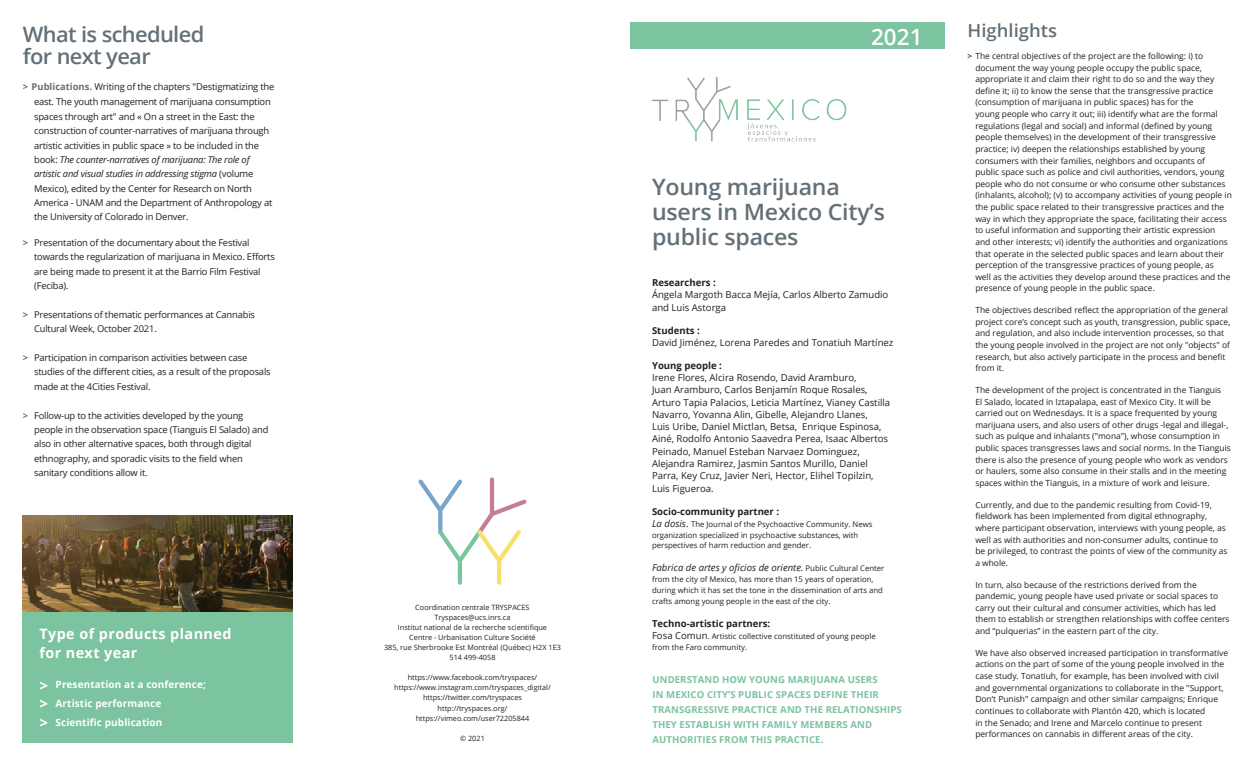
<style>
.page{position:relative;width:1260px;height:765px;background:#fff}
.page>*{position:absolute;margin:0;border:0;box-sizing:border-box;transform-origin:0 0}
.t1{font:600 22.5px/25px "Open Sans";letter-spacing:-.01em;color:#647077}
.t2{font:600 22.5px "Open Sans";color:#fff}
.t3{font:600 21.25px/22.5px "Open Sans";letter-spacing:-.03em;color:#647077}
.t4{font:600 18px "Open Sans";color:#647077}
.t5{font:700 14.38px/18.8px "Open Sans";letter-spacing:.03em;color:#fff}
.t6{font:700 10px/18.8px "Open Sans";letter-spacing:.01em;color:#fff}
.t7{font:9.62px/12.2px "Open Sans";color:#231f20}
.t8{font:700 9.62px/14.9px "Open Sans";letter-spacing:.01em;color:#7cc39f}
.t9{font:700 9.62px "Open Sans";color:#231f20}
.t10{font:italic 9.62px "Open Sans";color:#231f20}
.t11{font:9.38px/14.4px "Open Sans";letter-spacing:-.02em;color:#231f20}
.t12{font:8.5px/11.6px "Open Sans";color:#231f20}
.t13{font:7.75px/10.8px "Open Sans";color:#231f20}
.t14{font:7.25px/10px "Open Sans";color:#231f20;text-align:center}
.s1{font-weight:700;color:#647077}
.s2{font-style:italic}
.s3{font-size:15px}
.s4{font-style:italic;font-size:9.62px}
.s5{font-size:9.62px}
.s6{font-style:normal;font-size:7.75px}
.s7{font-weight:800;color:#647077}
</style>
<div class="page">
<div style="left:630px;top:22px;width:315px;height:27px;background:#7cc39f"></div>
<div style="left:22px;top:612px;width:271px;height:130px;background:#7cc39f"></div>
<svg style="left:418px;top:477px;width:109px;height:108px"></svg>
<img style="left:652px;top:77px;width:195px;height:65px">
<img style="left:23px;top:516px;width:270px;height:96px">
<h2 class="t3" style="left:23px;top:22px;width:183px">What is scheduled for next year</h2>
<p class="t11" style="left:34px;top:80px;width:242px;text-indent:-11px"><span class="s1">&gt; Publications.</span> Writing of the chapters ″Destigmatizing the east. The youth management of marijuana consumption spaces through art″ and « On a street in the East: the construction of counter-narratives of marijuana through artistic activities in public space » to be included in the book: <span class="s2">The counter-narratives of marijuana: The role of artistic and visual studies in addressing stigma</span> (volume Mexico), edited by the Center for Research on North America - UNAM and the Department of Anthropology at the University of Colorado in Denver.</p>
<p class="t11" style="left:34px;top:235px;width:242px;text-indent:-11px"><span class="s1">&gt;</span> Presentation of the documentary about the Festival towards the regularization of marijuana in Mexico. Efforts are being made to present it at the Barrio Film Festival (Feciba).</p>
<p class="t11" style="left:34px;top:307px;width:222px;text-indent:-11px"><span class="s1">&gt;</span> Presentations of thematic performances at Cannabis<br>Cultural Week, October 2021.</p>
<p class="t11" style="left:34px;top:350px;width:238px;text-indent:-11px"><span class="s1">&gt;</span> Participation in comparison activities between case studies of the different cities, as a result of the proposals made at the 4Cities Festival.</p>
<p class="t11" style="left:34px;top:408px;width:236px;text-indent:-11px"><span class="s1">&gt;</span> Follow-up to the activities developed by the young people in the observation space (Tianguis El Salado) and also in other alternative spaces, both through digital ethnography, and sporadic visits to the field when sanitary conditions allow it.</p>
<h3 class="t5" style="left:39px;top:624px;width:194px">Type of products planned for next year</h3>
<p class="t6" style="left:39px;top:675px;width:168px"><span class="s3">&gt;</span> Presentation at a conference; <span class="s3">&gt;</span> Artistic performance<br><span class="s3">&gt;</span> Scientific publication</p>
<p class="t14" style="left:384px;top:602px;width:178px">Coordination centrale TRYSPACES Tryspaces@ucs.inrs.ca<br>Institut national de la recherche scientifique<br>Centre - Urbanisation Culture Société<br>385, rue Sherbrooke Est Montréal (Québec) H2X 1E3<br>514 499-4058</p>
<p class="t14" style="left:394px;top:673px;width:158px">https://www.facebook.com/tryspaces/ https://www.instagram.com/tryspaces_digital/ https://twitter.com/tryspaces http://tryspaces.org/ https://vimeo.com/user72205844</p>
<p class="t14" style="left:460px;top:733px;width:26px">© 2021</p>
<h1 class="t2" style="left:871px;top:21px;width:53px">2021</h1>
<h1 class="t1" style="left:652px;top:173px;width:235px">Young marijuana users in Mexico City’s public spaces</h1>
<p class="t9" style="left:652px;top:276px;width:65px">Researchers :</p>
<p class="t7" style="left:652px;top:288px;width:238px">Ángela Margoth Bacca Mejía, Carlos Alberto Zamudio and Luis Astorga</p>
<p class="t9" style="left:652px;top:323px;width:49px">Students :</p>
<p class="t7" style="left:652px;top:336px;width:243px">David Jiménez, Lorena Paredes and Tonatiuh Martínez</p>
<p class="t9" style="left:652px;top:359px;width:71px">Young people :</p>
<p class="t7" style="left:652px;top:371px;width:240px">Irene Flores, Alcira Rosendo, David Aramburo,<br>Juan Aramburo, Carlos Benjamín Roque Rosales, Arturo Tapia Palacios, Leticia Martínez, Vianey Castilla Navarro, Yovanna Alin, Gibelle, Alejandro Llanes,<br>Luis Uribe, Daniel Mictlan, Betsa, Enrique Espinosa, Ainé, Rodolfo Antonio Saavedra Perea, Isaac Albertos Peinado, Manuel Esteban Narvaez Dominguez, Alejandra Ramirez, Jasmin Santos Murillo, Daniel Parra, Key Cruz, Javier Neri, Hector, Elihel Topilzin, Luis Figueroa.</p>
<p class="t9" style="left:652px;top:504px;width:129px">Socio-community partner :</p>
<p class="t13" style="left:652px;top:518px;width:222px"><span class="s4">La dosis</span><span class="s5">.</span> The Journal of the Psychoactive Community. News organization specialized in psychoactive substances, with perspectives of harm reduction and gender.</p>
<p class="t10" style="left:652px;top:561px;width:234px">Fabrica de artes y oficios de oriente. <span class="s6">Public Cultural Center</span></p>
<p class="t13" style="left:652px;top:574px;width:232px">from the city of Mexico, has more than 15 years of operation, during which it has set the tone in the dissemination of arts and crafts among young people in the east of the city.</p>
<p class="t9" style="left:652px;top:616px;width:120px">Techno-artistic partners:</p>
<p class="t13" style="left:652px;top:631px;width:225px"><span class="s5">Fosa Comun</span>. Artistic collective constituted of young people from the Faro community.</p>
<p class="t8" style="left:652px;top:672px;width:251px">UNDERSTAND HOW YOUNG MARIJUANA USERS<br>IN MEXICO CITY’S PUBLIC SPACES DEFINE THEIR TRANSGRESSIVE PRACTICE AND THE RELATIONSHIPS THEY ESTABLISH WITH FAMILY MEMBERS AND AUTHORITIES FROM THIS PRACTICE.</p>
<h3 class="t4" style="left:968px;top:18px;width:91px">Highlights</h3>
<p class="t12" style="left:975px;top:50px;width:258px;text-indent:-8px"><span class="s7">&gt;</span> The central objectives of the project are the following: i) to document the way young people occupy the public space, appropriate it and claim their right to do so and the way they define it; ii) to know the sense that the transgressive practice (consumption of marijuana in public spaces) has for the<br>young people who carry it out; iii) identify what are the formal regulations (legal and social) and informal (defined by young people themselves) in the development of their transgressive practice; iv) deepen the relationships established by young consumers with their families, neighbors and occupants of<br>public space such as police and civil authorities, vendors, young people who do not consume or who consume other substances (inhalants, alcohol); (v) to accompany activities of young people in the public space related to their transgressive practices and the way in which they appropriate the space, facilitating their access to useful information and supporting their artistic expression and other interests; vi) identify the authorities and organizations that operate in the selected public spaces and learn about their perception of the transgressive practices of young people, as<br>well as the activities they develop around these practices and the presence of young people in the public space.</p>
<p class="t12" style="left:975px;top:304px;width:257px">The objectives described reflect the appropriation of the general project core’s concept such as youth, transgression, public space, and regulation, and also include intervention processes, so that the young people involved in the project are not only ″objects″ of research, but also actively participate in the process and benefit from it.</p>
<p class="t12" style="left:975px;top:384px;width:257px">The development of the project is concentrated in the Tianguis<br>El Salado, located in Iztapalapa, east of Mexico City. It will be carried out on Wednesdays. It is a space frequented by young marijuana users, and also users of other drugs -legal and illegal-, such as pulque and inhalants (″mona″), whose consumption in public spaces transgresses laws and social norms. In the Tianguis there is also the presence of young people who work as vendors or haulers, some also consume in their stalls and in the meeting spaces within the Tianguis, in a mixture of work and leisure.</p>
<p class="t12" style="left:975px;top:499px;width:254px">Currently, and due to the pandemic resulting from Covid-19, fieldwork has been implemented from digital ethnography, where participant observation, interviews with young people, as well as with authorities and non-consumer adults, continue to be privileged, to contrast the points of view of the community as a whole.</p>
<p class="t12" style="left:975px;top:578px;width:256px">In turn, also because of the restrictions derived from the pandemic, young people have used private or social spaces to carry out their cultural and consumer activities, which has led them to establish or strengthen relationships with coffee centers and “pulquerias” in the eastern part of the city.</p>
<p class="t12" style="left:975px;top:647px;width:254px">We have also observed increased participation in transformative actions on the part of some of the young people involved in the case study. Tonatiuh, for example, has been involved with civil and governmental organizations to collaborate in the ″Support, Don’t Punish″ campaign and other similar campaigns; Enrique continues to collaborate with Plantón 420, which is located<br>in the Senado; and Irene and Marcelo continue to present performances on cannabis in different areas of the city.</p>
</div>
